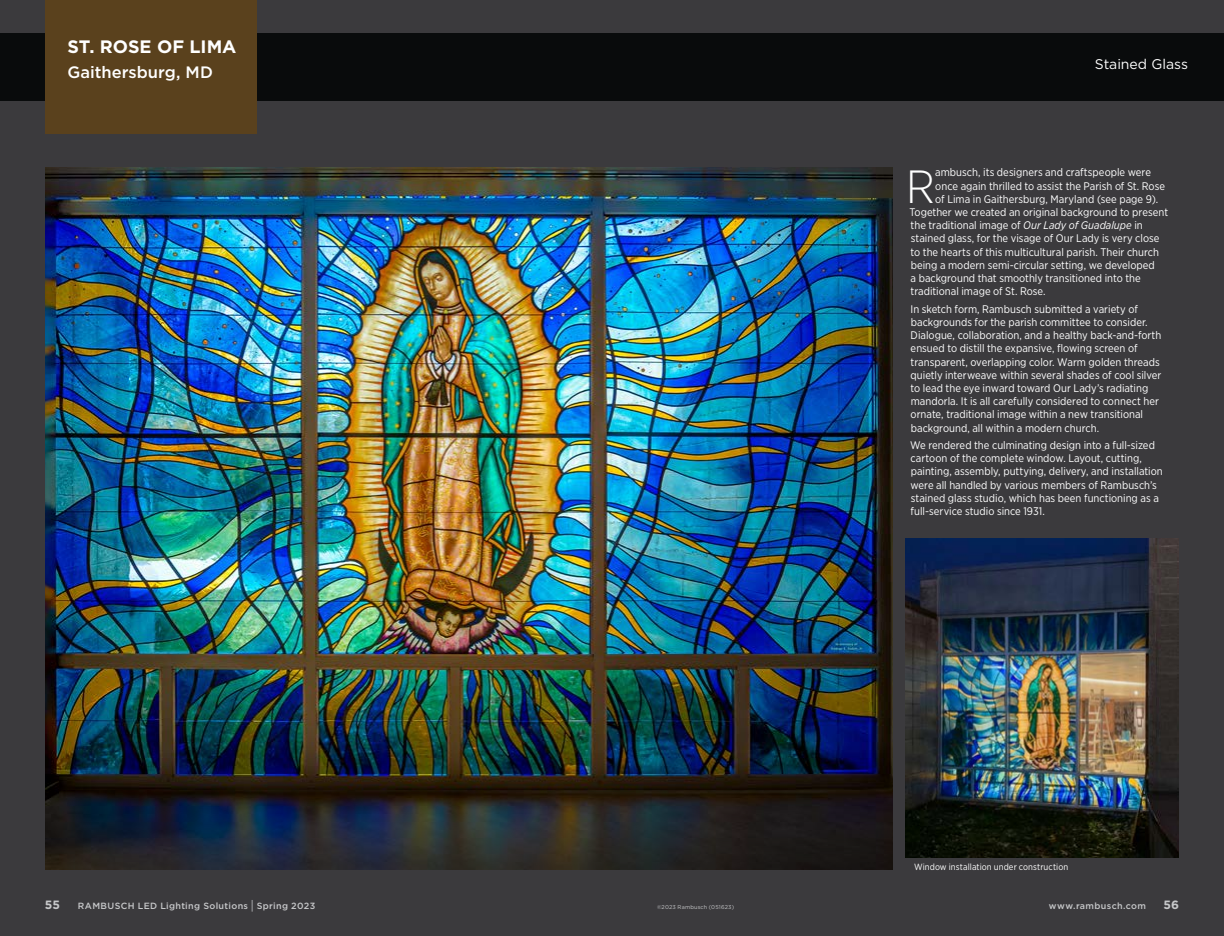
<style>
.page{position:relative;width:1224px;height:936px;background:#3b3a3d}
.page>*{position:absolute;margin:0;border:0;box-sizing:border-box;transform-origin:0 0}
.t1{font:300 46.5px "Gotham Narrow";color:#fff}
.t2{font:700 18px "Gotham";letter-spacing:-.005em;color:#fff}
.t3{font:500 16.5px "Gotham";color:#fff}
.t4{font:14px "Gotham";letter-spacing:-.005em;color:#fff}
.t5{font:700 12px "Gotham";color:#c7c8ca}
.t6{font:11px/13.2px "Gotham Narrow";color:#fff}
.t7{font:500 9px "Gotham";letter-spacing:.04em;color:#c7c8ca}
.t8{font:9px "Gotham Narrow";letter-spacing:.01em;color:#fff}
.t9{font:5.5px "Gotham";letter-spacing:.03em;color:#c7c8ca}
.s1{font-style:italic}
.s2{font-size:12.6px}
</style>
<div class="page">
<img style="left:45px;top:168px;width:848px;height:585px">
<img style="left:905px;top:539px;width:274px;height:319px">
<img style="left:45px;top:753px;width:848px;height:117px">
<div style="left:0;top:33px;width:1224px;height:67px;background:#090b0c"></div>
<div style="left:45px;top:0;width:211px;height:133px;background:#5a411d"></div>
<h2 class="t2" style="left:68px;top:35px;width:170px">ST. ROSE OF LIMA</h2>
<h3 class="t3" style="left:68px;top:61px;width:147px">Gaithersburg, MD</h3>
<p class="t4" style="left:1095px;top:55px;width:95px">Stained Glass</p>
<h1 class="t1" style="left:906px;top:158px;width:30px">R</h1>
<p class="t6" style="left:935px;top:166px;width:217px">ambusch, its designers and craftspeople were</p>
<p class="t6" style="left:935px;top:179px;width:231px">once again thrilled to assist the Parish of St. Rose</p>
<p class="t6" style="left:935px;top:192px;width:224px">of Lima in Gaithersburg, Maryland (see page 9).</p>
<p class="t6" style="left:909px;top:205px;width:260px">Together we created an original background to present</p>
<p class="t6" style="left:911px;top:219px;width:234px">the traditional image of <span class="s1">Our Lady of Guadalupe</span> in</p>
<p class="t6" style="left:911px;top:232px;width:250px">stained glass, for the visage of Our Lady is very close</p>
<p class="t6" style="left:911px;top:245px;width:250px">to the hearts of this multicultural parish. Their church</p>
<p class="t6" style="left:911px;top:258px;width:246px">being a modern semi-circular setting, we developed</p>
<p class="t6" style="left:911px;top:271px;width:232px">a background that smoothly transitioned into the</p>
<p class="t6" style="left:911px;top:285px;width:137px">traditional image of St. Rose.</p>
<p class="t6" style="left:911px;top:302px;width:252px">In sketch form, Rambusch submitted a variety of backgrounds for the parish committee to consider.<br>Dialogue, collaboration, and a healthy back-and-forth ensued to distill the expansive, flowing screen of transparent, overlapping color. Warm golden threads quietly interweave within several shades of cool silver to lead the eye inward toward Our Lady’s radiating mandorla. It is all carefully considered to connect her ornate, traditional image within a new transitional background, all within a modern church.</p>
<p class="t6" style="left:910px;top:438px;width:254px">We rendered the culminating design into a full-sized cartoon of the complete window. Layout, cutting, painting, assembly, puttying, delivery, and installation were all handled by various members of Rambusch’s stained glass studio, which has been functioning as a full-service studio since 1931.</p>
<p class="t8" style="left:914px;top:861px;width:156px">Window installation under construction</p>
<p class="t5" style="left:45px;top:897px;width:17px">55</p>
<p class="t7" style="left:78px;top:900px;width:239px">RAMBUSCH LED Lighting Solutions <span class="s2">|</span> Spring 2023</p>
<p class="t9" style="left:657px;top:904px;width:79px">©2023 Rambusch (051623)</p>
<p class="t7" style="left:1049px;top:900px;width:99px">www.rambusch.com</p>
<p class="t5" style="left:1163px;top:897px;width:17px">56</p>
</div>
